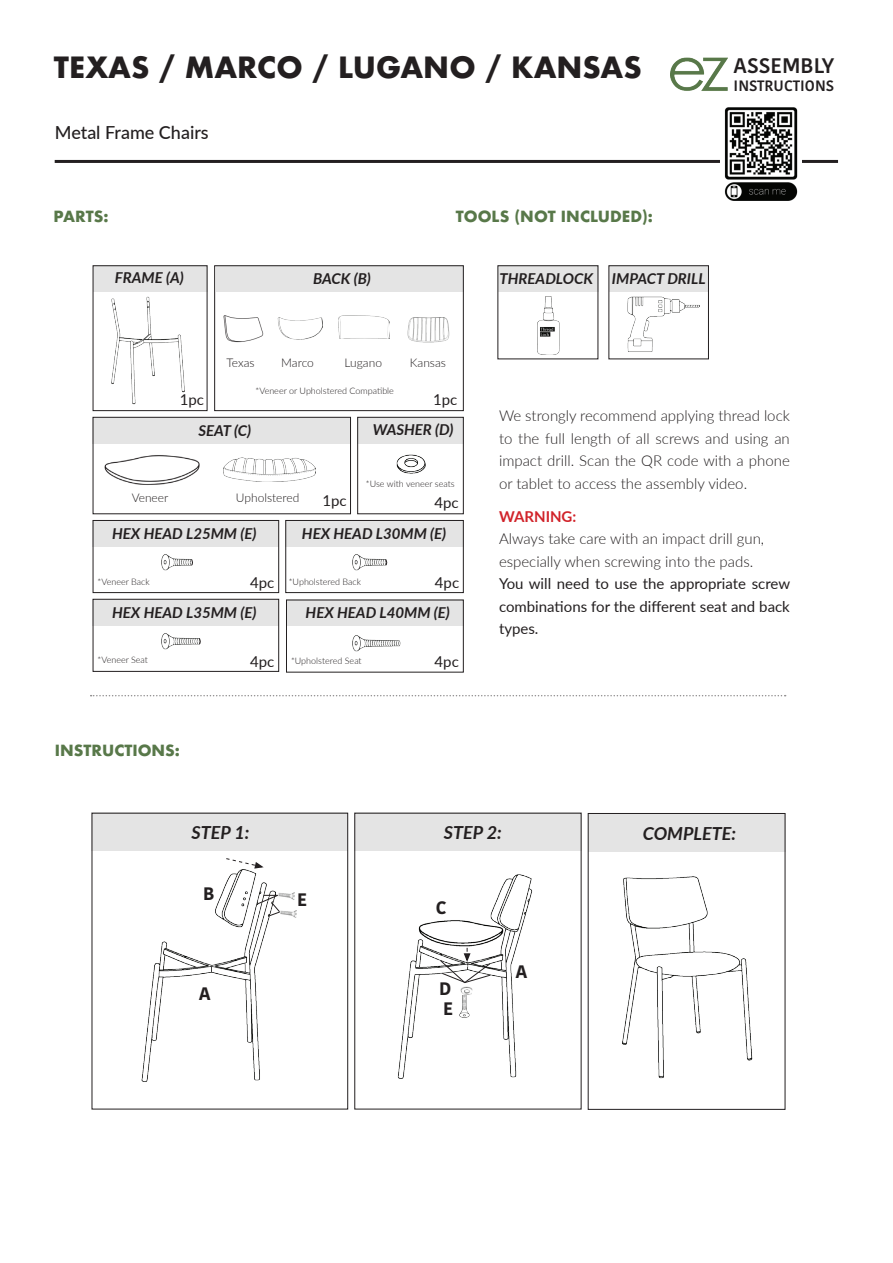
<style>
.page{position:relative;width:893px;height:1263px;background:#fff}
.page>*{position:absolute;margin:0;border:0;box-sizing:border-box;transform-origin:0 0}
.t1{font:700 28.5px "Futura";color:#231f20}
.t2{font:600 21px "Kohinoor Devanagari";color:#231f20}
.t3{font:italic 700 18px "Lato";color:#231f20}
.t4{font:500 18px "Lato";color:#231f20}
.t5{font:700 18px "Kohinoor Devanagari";color:#231f20}
.t6{font:300 15px/22.5px "Lato";color:#231f20;text-align:justify}
.t7{font:italic 700 15px "Lato";color:#231f20}
.t8{font:15px/22.5px "Lato";color:#231f20;text-align:justify}
.t9{font:700 15px "Futura";color:#587849}
.t10{font:600 15px "Kohinoor Devanagari";color:#231f20}
.t11{font:700 15px "Lato";color:#d1232a}
.t12{font:300 12px "Lato";color:#231f20}
.t13{font:300 9px "Lato";color:#231f20}
</style>
<div class="page">
<div style="left:498px;top:265px;width:100px;height:27px;background:#e4e4e4"></div>
<div style="left:93px;top:265px;width:114px;height:27px;background:#e4e4e4"></div>
<div style="left:92px;top:813px;width:256px;height:38px;background:#e4e4e4"></div>
<hr style="left:55px;top:160px;width:783px;height:3px;background:#231f20">
<img style="left:670px;top:57px;width:58px;height:34px">
<div style="left:93px;top:265px;width:114px;height:146px;border:1px solid #231f20"></div>
<img style="left:537px;top:296px;width:23px;height:59px">
<div style="left:93px;top:417px;width:258px;height:26px;background:#e4e4e4"></div>
<div style="left:93px;top:417px;width:258px;height:97px;border:1px solid #231f20"></div>
<div style="left:609px;top:265px;width:100px;height:27px;background:#e4e4e4"></div>
<div style="left:608px;top:265px;width:101px;height:94px;border:1px solid #231f20"></div>
<img style="left:627px;top:296px;width:72px;height:56px">
<div style="left:93px;top:520px;width:186px;height:27px;background:#e4e4e4"></div>
<div style="left:93px;top:520px;width:186px;height:73px;border:1px solid #231f20"></div>
<img style="left:162px;top:554px;width:29px;height:17px">
<svg style="left:91px;top:695px;width:695px;height:1px"></svg>
<div style="left:357px;top:417px;width:107px;height:26px;background:#e4e4e4"></div>
<div style="left:357px;top:417px;width:107px;height:97px;border:1px solid #231f20"></div>
<div style="left:216px;top:265px;width:248px;height:27px;background:#e4e4e4"></div>
<div style="left:214px;top:265px;width:250px;height:146px;border:1px solid #231f20"></div>
<img style="left:104px;top:455px;width:96px;height:30px">
<div style="left:285px;top:520px;width:179px;height:27px;background:#e4e4e4"></div>
<div style="left:285px;top:520px;width:179px;height:73px;border:1px solid #231f20"></div>
<svg style="left:191px;top:559px;width:2px;height:7px"></svg>
<div style="left:354px;top:813px;width:227px;height:38px;background:#e4e4e4"></div>
<div style="left:588px;top:813px;width:197px;height:38px;background:#e4e4e4"></div>
<div style="left:588px;top:813px;width:197px;height:297px;border:1px solid #231f20"></div>
<img style="left:223px;top:315px;width:41px;height:28px">
<img style="left:277px;top:317px;width:46px;height:23px">
<img style="left:339px;top:315px;width:50px;height:24px">
<img style="left:224px;top:457px;width:92px;height:25px">
<img style="left:396px;top:454px;width:30px;height:20px">
<img style="left:111px;top:296px;width:74px;height:109px">
<img style="left:141px;top:870px;width:134px;height:212px">
<img style="left:278px;top:892px;width:17px;height:8px">
<img style="left:397px;top:874px;width:136px;height:205px">
<img style="left:455px;top:996px;width:20px;height:21px">
<img style="left:457px;top:984px;width:16px;height:12px">
<svg style="left:257px;top:894px;width:24px;height:23px"></svg>
<svg style="left:440px;top:948px;width:51px;height:36px"></svg>
<svg style="left:226px;top:858px;width:38px;height:11px"></svg>
<img style="left:623px;top:876px;width:130px;height:203px">
<img style="left:280px;top:907px;width:17px;height:11px">
<div style="left:93px;top:599px;width:186px;height:26px;background:#e4e4e4"></div>
<div style="left:93px;top:599px;width:186px;height:73px;border:1px solid #231f20"></div>
<img style="left:161px;top:633px;width:38px;height:17px">
<svg style="left:199px;top:638px;width:2px;height:7px"></svg>
<div style="left:286px;top:600px;width:178px;height:26px;background:#e4e4e4"></div>
<img style="left:352px;top:554px;width:33px;height:17px">
<svg style="left:385px;top:559px;width:3px;height:7px"></svg>
<img style="left:352px;top:635px;width:49px;height:17px">
<img style="left:720px;top:108px;width:81px;height:92px">
<img style="left:407px;top:318px;width:43px;height:25px">
<h1 class="t1" style="left:54px;top:46px;width:589px">TEXAS / MARCO / LUGANO / KANSAS</h1>
<p class="t4" style="left:55px;top:119px;width:155px">Metal Frame Chairs</p>
<p class="t9" style="left:53px;top:205px;width:57px">PARTS:</p>
<p class="t7" style="left:115px;top:267px;width:70px">FRAME (A)</p>
<p class="t7" style="left:313px;top:267px;width:59px">BACK (B)</p>
<p class="t9" style="left:456px;top:205px;width:199px">TOOLS (NOT INCLUDED):</p>
<p class="t7" style="left:499px;top:267px;width:95px">THREADLOCK</p>
<p class="t7" style="left:612px;top:267px;width:95px">IMPACT DRILL</p>
<h2 class="t2" style="left:734px;top:53px;width:102px">ASSEMBLY</h2>
<p class="t10" style="left:734px;top:77px;width:102px">INSTRUCTIONS</p>
<p class="t8" style="left:180px;top:388px;width:26px">1pc</p>
<p class="t12" style="left:226px;top:355px;width:30px">Texas</p>
<p class="t12" style="left:281px;top:355px;width:34px">Marco</p>
<p class="t12" style="left:345px;top:355px;width:39px">Lugano</p>
<p class="t13" style="left:256px;top:384px;width:140px">*Veneer or Upholstered Compatible</p>
<p class="t12" style="left:410px;top:355px;width:37px">Kansas</p>
<p class="t8" style="left:433px;top:388px;width:26px">1pc</p>
<p class="t7" style="left:198px;top:419px;width:54px">SEAT (C)</p>
<p class="t7" style="left:373px;top:419px;width:82px">WASHER (D)</p>
<p class="t13" style="left:366px;top:477px;width:90px">*Use with veneer seats</p>
<p class="t12" style="left:132px;top:490px;width:38px">Veneer</p>
<p class="t12" style="left:236px;top:489px;width:65px">Upholstered</p>
<p class="t8" style="left:322px;top:489px;width:26px">1pc</p>
<p class="t7" style="left:302px;top:522px;width:146px">HEX HEAD L30MM (E)</p>
<p class="t8" style="left:435px;top:570px;width:26px">4pc</p>
<p class="t8" style="left:434px;top:490px;width:26px">4pc</p>
<p class="t7" style="left:112px;top:522px;width:146px">HEX HEAD L25MM (E)</p>
<p class="t8" style="left:250px;top:570px;width:26px">4pc</p>
<p class="t13" style="left:98px;top:575px;width:54px">*Veneer Back</p>
<p class="t13" style="left:289px;top:575px;width:74px">*Upholstered Back</p>
<p class="t7" style="left:112px;top:601px;width:146px">HEX HEAD L35MM (E)</p>
<p class="t13" style="left:98px;top:654px;width:52px">*Veneer Seat</p>
<p class="t8" style="left:250px;top:649px;width:26px">4pc</p>
<p class="t7" style="left:306px;top:602px;width:146px">HEX HEAD L40MM (E)</p>
<p class="t13" style="left:291px;top:654px;width:72px">*Upholstered Seat</p>
<p class="t8" style="left:435px;top:650px;width:26px">4pc</p>
<p class="t9" style="left:55px;top:740px;width:127px">INSTRUCTIONS:</p>
<p class="t6" style="left:499px;top:404px;width:292px">We strongly recommend applying thread lock to the full length of all screws and using an impact drill. Scan the QR code with a phone or tablet to access the assembly video.</p>
<p class="t11" style="left:499px;top:505px;width:79px">WARNING:</p>
<p class="t6" style="left:499px;top:527px;width:267px">Always take care with an impact drill gun, especially when screwing into the pads.</p>
<p class="t8" style="left:499px;top:572px;width:293px">You will need to use the appropriate screw combinations for the different seat and back types.</p>
<p class="t3" style="left:192px;top:819px;width:60px">STEP 1:</p>
<p class="t5" style="left:203px;top:877px;width:13px">B</p>
<p class="t5" style="left:199px;top:978px;width:13px">A</p>
<p class="t5" style="left:297px;top:884px;width:12px">E</p>
<p class="t3" style="left:444px;top:819px;width:60px">STEP 2:</p>
<p class="t3" style="left:643px;top:820px;width:95px">COMPLETE:</p>
<p class="t5" style="left:436px;top:891px;width:12px">C</p>
<p class="t5" style="left:439px;top:973px;width:14px">D</p>
<p class="t5" style="left:443px;top:992px;width:12px">E</p>
<p class="t5" style="left:515px;top:956px;width:13px">A</p>
</div>
